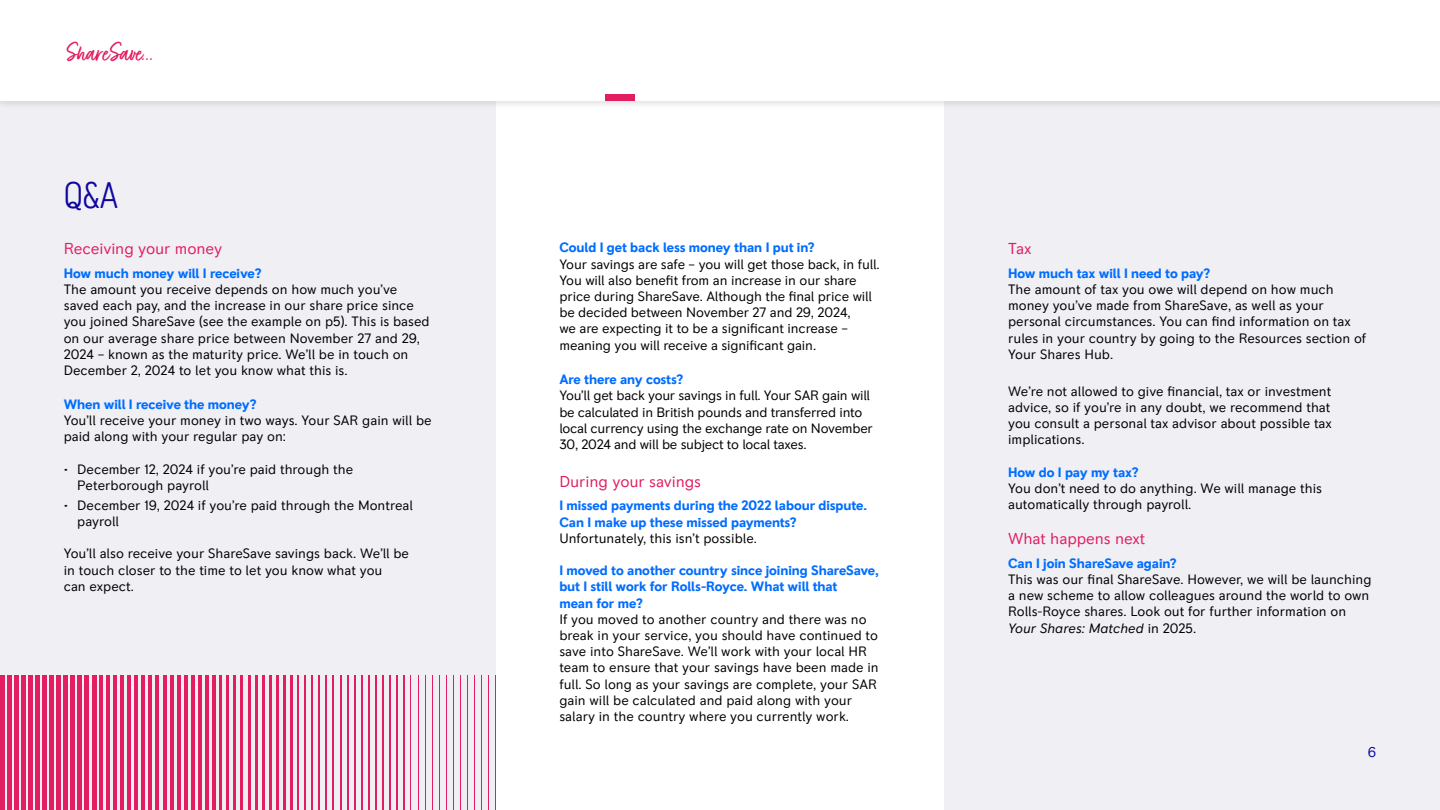
<style>
.page{position:relative;width:1440px;height:810px;background:#fff}
.page>*{position:absolute;margin:0;border:0;box-sizing:border-box;transform-origin:0 0}
.t1{font:300 condensed 36.75px "RR Pioneer";color:#10069f}
.t2{font:29.25px "Fave Script Pro";color:#e21d60}
.t3{font:15.75px "RR Pioneer";letter-spacing:-.005em;color:#e21d60}
.t4{font:14.1px "RR Pioneer";color:#10069f}
.t5{font:13.5px/16.2px "RR Pioneer";color:#000}
.t6{font:700 13.5px/16.2px "RR Pioneer";letter-spacing:-.005em;color:#006dff}
.t7{font:13.5px/16.2px "RR Pioneer";letter-spacing:-.02em;color:#000}
.s1{font-style:italic}
</style>
<div class="page">
<div style="left:944px;top:0;width:496px;height:810px;background:#efeff4"></div>
<div style="left:0;top:0;width:496px;height:810px;background:#efeff4"></div>
<hr style="left:495px;top:675px;width:1px;height:135px;background:#e21d60">
<hr style="left:488px;top:675px;width:1px;height:135px;background:#e21d60">
<hr style="left:481px;top:675px;width:1px;height:135px;background:#e21d60">
<hr style="left:474px;top:675px;width:1px;height:135px;background:#e21d60">
<hr style="left:467px;top:675px;width:1px;height:135px;background:#e21d60">
<hr style="left:460px;top:675px;width:1px;height:135px;background:#e21d60">
<hr style="left:453px;top:675px;width:1px;height:135px;background:#e21d60">
<hr style="left:446px;top:675px;width:1px;height:135px;background:#e21d60">
<hr style="left:439px;top:675px;width:1px;height:135px;background:#e21d60">
<hr style="left:432px;top:675px;width:1px;height:135px;background:#e21d60">
<hr style="left:425px;top:675px;width:1px;height:135px;background:#e21d60">
<hr style="left:418px;top:675px;width:1px;height:135px;background:#e21d60">
<hr style="left:411px;top:675px;width:1px;height:135px;background:#e21d60">
<hr style="left:403px;top:675px;width:2px;height:135px;background:#e21d60">
<hr style="left:396px;top:675px;width:1px;height:135px;background:#e21d60">
<hr style="left:389px;top:675px;width:1px;height:135px;background:#e21d60">
<hr style="left:382px;top:675px;width:2px;height:135px;background:#e21d60">
<hr style="left:375px;top:675px;width:1px;height:135px;background:#e21d60">
<hr style="left:368px;top:675px;width:2px;height:135px;background:#e21d60">
<hr style="left:361px;top:675px;width:1px;height:135px;background:#e21d60">
<hr style="left:354px;top:675px;width:1px;height:135px;background:#e21d60">
<hr style="left:347px;top:675px;width:2px;height:135px;background:#e21d60">
<hr style="left:340px;top:675px;width:1px;height:135px;background:#e21d60">
<hr style="left:333px;top:675px;width:1px;height:135px;background:#e21d60">
<hr style="left:325px;top:675px;width:2px;height:135px;background:#e21d60">
<hr style="left:319px;top:675px;width:1px;height:135px;background:#e21d60">
<hr style="left:312px;top:675px;width:1px;height:135px;background:#e21d60">
<hr style="left:304px;top:675px;width:2px;height:135px;background:#e21d60">
<hr style="left:297px;top:675px;width:2px;height:135px;background:#e21d60">
<hr style="left:290px;top:675px;width:2px;height:135px;background:#e21d60">
<hr style="left:283px;top:675px;width:2px;height:135px;background:#e21d60">
<hr style="left:276px;top:675px;width:2px;height:135px;background:#e21d60">
<hr style="left:269px;top:675px;width:2px;height:135px;background:#e21d60">
<hr style="left:262px;top:675px;width:2px;height:135px;background:#e21d60">
<hr style="left:255px;top:675px;width:2px;height:135px;background:#e21d60">
<hr style="left:248px;top:675px;width:2px;height:135px;background:#e21d60">
<hr style="left:241px;top:675px;width:2px;height:135px;background:#e21d60">
<hr style="left:234px;top:675px;width:2px;height:135px;background:#e21d60">
<hr style="left:226px;top:675px;width:3px;height:135px;background:#e21d60">
<hr style="left:219px;top:675px;width:3px;height:135px;background:#e21d60">
<hr style="left:212px;top:675px;width:3px;height:135px;background:#e21d60">
<hr style="left:205px;top:675px;width:3px;height:135px;background:#e21d60">
<hr style="left:198px;top:675px;width:3px;height:135px;background:#e21d60">
<hr style="left:191px;top:675px;width:3px;height:135px;background:#e21d60">
<hr style="left:184px;top:675px;width:3px;height:135px;background:#e21d60">
<hr style="left:177px;top:675px;width:3px;height:135px;background:#e21d60">
<hr style="left:170px;top:675px;width:3px;height:135px;background:#e21d60">
<hr style="left:163px;top:675px;width:3px;height:135px;background:#e21d60">
<hr style="left:156px;top:675px;width:3px;height:135px;background:#e21d60">
<hr style="left:149px;top:675px;width:3px;height:135px;background:#e21d60">
<hr style="left:142px;top:675px;width:3px;height:135px;background:#e21d60">
<hr style="left:134px;top:675px;width:4px;height:135px;background:#e21d60">
<hr style="left:127px;top:675px;width:4px;height:135px;background:#e21d60">
<hr style="left:120px;top:675px;width:4px;height:135px;background:#e21d60">
<hr style="left:113px;top:675px;width:4px;height:135px;background:#e21d60">
<hr style="left:106px;top:675px;width:4px;height:135px;background:#e21d60">
<hr style="left:99px;top:675px;width:4px;height:135px;background:#e21d60">
<hr style="left:92px;top:675px;width:4px;height:135px;background:#e21d60">
<hr style="left:85px;top:675px;width:4px;height:135px;background:#e21d60">
<hr style="left:78px;top:675px;width:4px;height:135px;background:#e21d60">
<hr style="left:71px;top:675px;width:4px;height:135px;background:#e21d60">
<hr style="left:64px;top:675px;width:4px;height:135px;background:#e21d60">
<div style="left:56px;top:675px;width:5px;height:135px;background:#e21d60"></div>
<div style="left:49px;top:675px;width:5px;height:135px;background:#e21d60"></div>
<hr style="left:43px;top:675px;width:4px;height:135px;background:#e21d60">
<div style="left:35px;top:675px;width:5px;height:135px;background:#e21d60"></div>
<div style="left:28px;top:675px;width:5px;height:135px;background:#e21d60"></div>
<div style="left:21px;top:675px;width:5px;height:135px;background:#e21d60"></div>
<div style="left:14px;top:675px;width:5px;height:135px;background:#e21d60"></div>
<div style="left:7px;top:675px;width:5px;height:135px;background:#e21d60"></div>
<div style="left:0;top:675px;width:5px;height:135px;background:#e21d60"></div>
<div style="left:0;top:0;width:1440px;height:110px;background:#000;opacity:.2"></div>
<div style="left:0;top:0;width:1440px;height:101px;background:#fff"></div>
<div style="left:606px;top:94px;width:29px;height:7px;background:#e21d60"></div>
<h2 class="t2" style="left:67px;top:36px;width:90px">ShareSave...</h2>
<h1 class="t1" style="left:64px;top:174px;width:56px">Q&amp;A</h1>
<p class="t3" style="left:64px;top:239px;width:160px">Receiving your money</p>
<p class="t6" style="left:64px;top:265px;width:199px">How much money will I receive?</p>
<p class="t5" style="left:64px;top:281px;width:367px">The amount you receive depends on how much you’ve saved each pay, and the increase in our share price since you joined ShareSave (see the example on p5). This is based on our average share price between November 27 and 29, 2024 – known as the maturity price. We’ll be in touch on December 2, 2024 to let you know what this is.</p>
<p class="t6" style="left:64px;top:397px;width:194px">When will I receive the money?</p>
<p class="t5" style="left:64px;top:412px;width:369px">You’ll receive your money in two ways. Your SAR gain will be paid along with your regular pay on:</p>
<p class="t5" style="left:77px;top:461px;width:278px;text-indent:-14px">• December 12, 2024 if you’re paid through the<br>Peterborough payroll</p>
<p class="t5" style="left:77px;top:497px;width:337px;text-indent:-14px">• December 19, 2024 if you’re paid through the Montreal payroll</p>
<p class="t5" style="left:64px;top:546px;width:347px">You’ll also receive your ShareSave savings back. We’ll be in touch closer to the time to let you know what you<br>can expect.</p>
<p class="t6" style="left:559px;top:240px;width:257px">Could I get back less money than I put in?</p>
<p class="t5" style="left:559px;top:256px;width:322px">Your savings are safe – you will get those back, in full.<br>You will also benefit from an increase in our share price during ShareSave. Although the final price will be decided between November 27 and 29, 2024,<br>we are expecting it to be a significant increase – meaning you will receive a significant gain.</p>
<p class="t6" style="left:559px;top:372px;width:125px">Are there any costs?</p>
<p class="t7" style="left:559px;top:388px;width:315px">You’ll get back your savings in full. Your SAR gain will be calculated in British pounds and transferred into local currency using the exchange rate on November 30, 2024 and will be subject to local taxes.</p>
<p class="t3" style="left:559px;top:472px;width:143px">During your savings</p>
<p class="t6" style="left:559px;top:498px;width:309px">I missed payments during the 2022 labour dispute.<br>Can I make up these missed payments?</p>
<p class="t5" style="left:559px;top:530px;width:199px">Unfortunately, this isn’t possible.</p>
<p class="t6" style="left:559px;top:563px;width:321px">I moved to another country since joining ShareSave, but I still work for Rolls-Royce. What will that<br>mean for me?</p>
<p class="t5" style="left:559px;top:611px;width:321px">If you moved to another country and there was no break in your service, you should have continued to save into ShareSave. We’ll work with your local HR team to ensure that your savings have been made in full. So long as your savings are complete, your SAR gain will be calculated and paid along with your salary in the country where you currently work.</p>
<p class="t3" style="left:1008px;top:239px;width:25px">Tax</p>
<p class="t6" style="left:1008px;top:265px;width:204px">How much tax will I need to pay?</p>
<p class="t5" style="left:1008px;top:281px;width:360px">The amount of tax you owe will depend on how much money you’ve made from ShareSave, as well as your personal circumstances. You can find information on tax rules in your country by going to the Resources section of Your Shares Hub.</p>
<p class="t5" style="left:1008px;top:383px;width:325px;text-align:justify">We’re not allowed to give financial, tax or investment advice, so if you’re in any doubt, we recommend that you consult a personal tax advisor about possible tax implications.</p>
<p class="t6" style="left:1008px;top:464px;width:132px">How do I pay my tax?</p>
<p class="t5" style="left:1008px;top:480px;width:315px">You don’t need to do anything. We will manage this automatically through payroll.</p>
<p class="t3" style="left:1008px;top:530px;width:139px">What happens next</p>
<p class="t6" style="left:1008px;top:556px;width:170px">Can I join ShareSave again?</p>
<p class="t5" style="left:1008px;top:571px;width:365px">This was our final ShareSave. However, we will be launching a new scheme to allow colleagues around the world to own Rolls-Royce shares. Look out for further information on <span class="s1">Your Shares: Matched</span> in 2025.</p>
<p class="t4" style="left:1368px;top:744px;width:10px">6</p>
</div>
